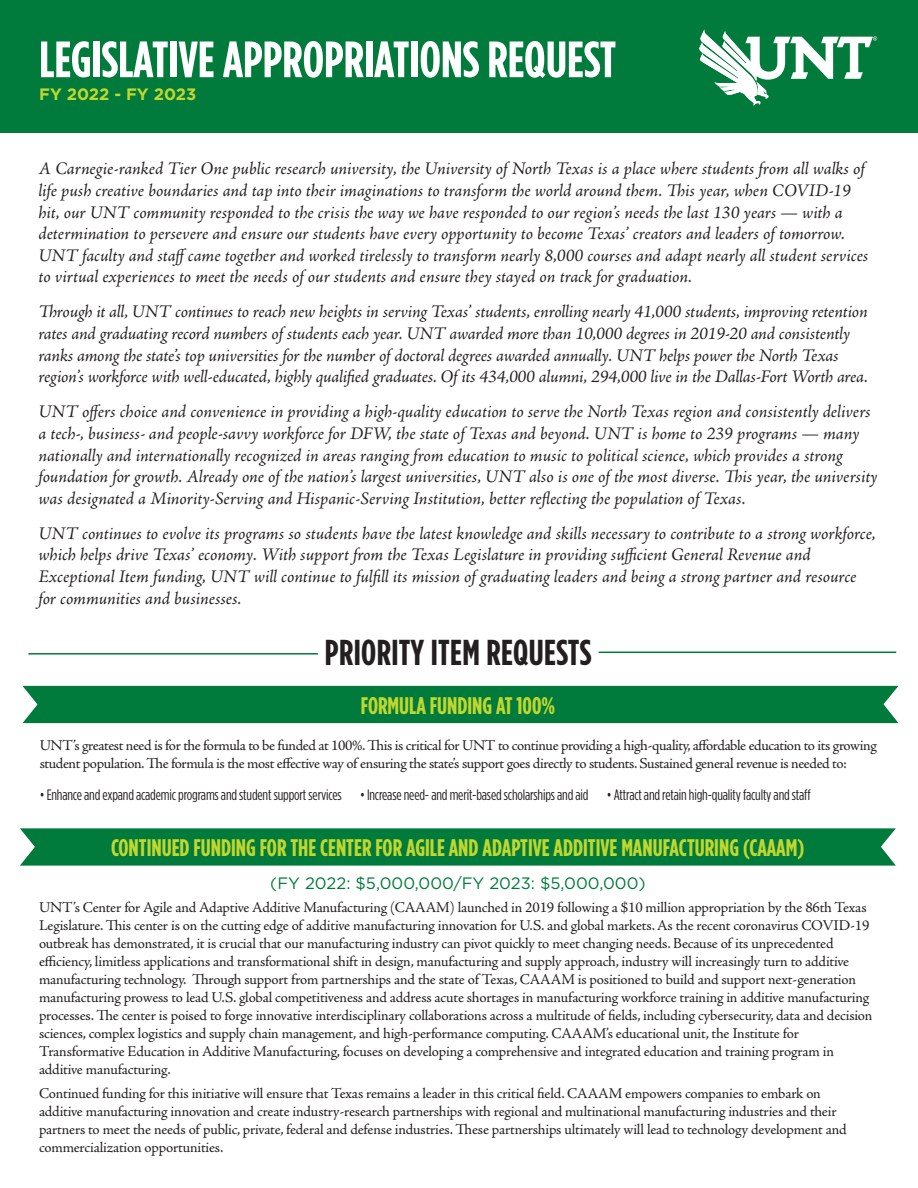
<style>
.page{position:relative;width:918px;height:1188px;background:#fff}
.page>*{position:absolute;margin:0;border:0;box-sizing:border-box;transform-origin:0 0}
.t1{font:700 condensed 51px "Gotham HTF";color:#fff}
.t2{font:700 condensed 36px "Gotham HTF";letter-spacing:.01em;color:#231f20}
.t3{font:700 condensed 24px "Gotham HTF";color:#c1d72f}
.t4{font:italic 18px/21.6px "Adobe Jenson Pro";letter-spacing:-.005em;color:#231f20}
.t5{font:16.5px "Gotham HTF";color:#007b3b}
.t6{font:700 16.5px "Gotham";color:#c1d72f}
.t7{font:15px/18px "Adobe Jenson Pro";letter-spacing:-.015em;color:#231f20}
.t8{font:condensed 15px "Gotham HTF";letter-spacing:-.01em;color:#231f20}
</style>
<div class="page">
<div style="left:0;top:0;width:918px;height:133px;background:#007b3b"></div>
<hr style="left:28px;top:653px;width:290px;height:2px;background:#007b3b">
<hr style="left:599px;top:652px;width:297px;height:1px;background:#007b3b">
<svg style="left:20px;top:828px;width:876px;height:38px"></svg>
<div style="left:22px;top:686px;width:876px;height:37px;background:#007b3b"></div>
<svg style="left:699px;top:29px;width:178px;height:77px"></svg>
<h1 class="t1" style="left:39px;top:31px;width:579px">LEGISLATIVE APPROPRIATIONS REQUEST</h1>
<p class="t6" style="left:39px;top:83px;width:159px">FY 2022 - FY 2023</p>
<p class="t4" style="left:38px;top:159px;width:832px">A Carnegie-ranked Tier One public research university, the University of North Texas is a place where students from all walks of life push creative boundaries and tap into their imaginations to transform the world around them. This year, when COVID-19 hit, our UNT community responded to the crisis the way we have responded to our region’s needs the last 130 years — with a determination to persevere and ensure our students have every opportunity to become Texas’ creators and leaders of tomorrow.<br>UNT faculty and staffcame together and worked tirelessly to transform nearly 8,000 courses and adapt nearly all student services to virtual experiences to meet the needs of our students and ensure they stayed on track for graduation.</p>
<p class="t4" style="left:38px;top:302px;width:831px">Through it all, UNT continues to reach new heights in serving Texas’ students, enrolling nearly 41,000 students, improving retention rates and graduating record numbers of students each year. UNT awarded more than 10,000 degrees in 2019-20 and consistently ranks among the state’s top universities for the number of doctoral degrees awarded annually. UNT helps power the North Texas region’s workforce with well-educated, highly qualified graduates. Of its 434,000 alumni, 294,000 live in the Dallas-Fort Worth area.</p>
<p class="t4" style="left:38px;top:402px;width:841px">UNT offers choice and convenience in providing a high-quality education to serve the North Texas region and consistently delivers a tech-, business- and people-savvy workforce for DFW, the state of Texas and beyond. UNT is home to 239 programs — many nationally and internationally recognized in areas ranging from education to music to political science, which provides a strong foundation for growth. Already one of the nation’s largest universities, UNT also is one of the most diverse. This year, the university was designated a Minority-Serving and Hispanic-Serving Institution, better reflecting the population of Texas.</p>
<p class="t4" style="left:38px;top:524px;width:839px">UNT continues to evolve its programs so students have the latest knowledge and skills necessary to contribute to a strong workforce, which helps drive Texas’ economy. With support from the Texas Legislature in providing sufficient General Revenue and Exceptional Item funding, UNT will continue to fulfill its mission of graduating leaders and being a strong partner and resource for communities and businesses.</p>
<h2 class="t2" style="left:325px;top:632px;width:268px">PRIORITY ITEM REQUESTS</h2>
<h3 class="t3" style="left:361px;top:692px;width:196px">FORMULA FUNDING AT 100%</h3>
<p class="t7" style="left:40px;top:736px;width:838px">UNT’s greatest need is for the formula to be funded at 100%. This is critical for UNT to continue providing a high-quality, affordable education to its growing student population. The formula is the most effective way of ensuring the state’s support goes directly to students. Sustained general revenue is needed to:</p>
<p class="t8" style="left:40px;top:787px;width:772px">• Enhance and expand academic programs and student support services • Increase need- and merit-based scholarships and aid • Attract and retain high-quality faculty and staff</p>
<h3 class="t3" style="left:111px;top:834px;width:695px">CONTINUED FUNDING FOR THE CENTER FOR AGILE AND ADAPTIVE ADDITIVE MANUFACTURING (CAAAM)</h3>
<p class="t5" style="left:270px;top:874px;width:377px">(FY 2022: $5,000,000/FY 2023: $5,000,000)</p>
<p class="t7" style="left:39px;top:898px;width:835px">UNT’s Center for Agile and Adaptive Additive Manufacturing (CAAAM) launched in 2019 following a $10 million appropriation by the 86th Texas Legislature. This center is on the cutting edge of additive manufacturing innovation for U.S. and global markets. As the recent coronavirus COVID-19 outbreak has demonstrated, it is crucial that our manufacturing industry can pivot quickly to meet changing needs. Because of its unprecedented efficiency, limitless applications and transformational shift in design, manufacturing and supply approach, industry will increasingly turn to additive manufacturing technology. Through support from partnerships and the state of Texas, CAAAM is positioned to build and support next-generation manufacturing prowess to lead U.S. global competitiveness and address acute shortages in manufacturing workforce training in additive manufacturing processes. The center is poised to forge innovative interdisciplinary collaborations across a multitude of fields, including cybersecurity, data and decision sciences, complex logistics and supply chain management, and high-performance computing. CAAAM’s educational unit, the Institute for Transformative Education in Additive Manufacturing, focuses on developing a comprehensive and integrated education and training program in additive manufacturing.</p>
<p class="t7" style="left:39px;top:1085px;width:809px">Continued funding for this initiative will ensure that Texas remains a leader in this critical field. CAAAM empowers companies to embark on additive manufacturing innovation and create industry-research partnerships with regional and multinational manufacturing industries and their partners to meet the needs of public, private, federal and defense industries. These partnerships ultimately will lead to technology development and commercialization opportunities.</p>
</div>
